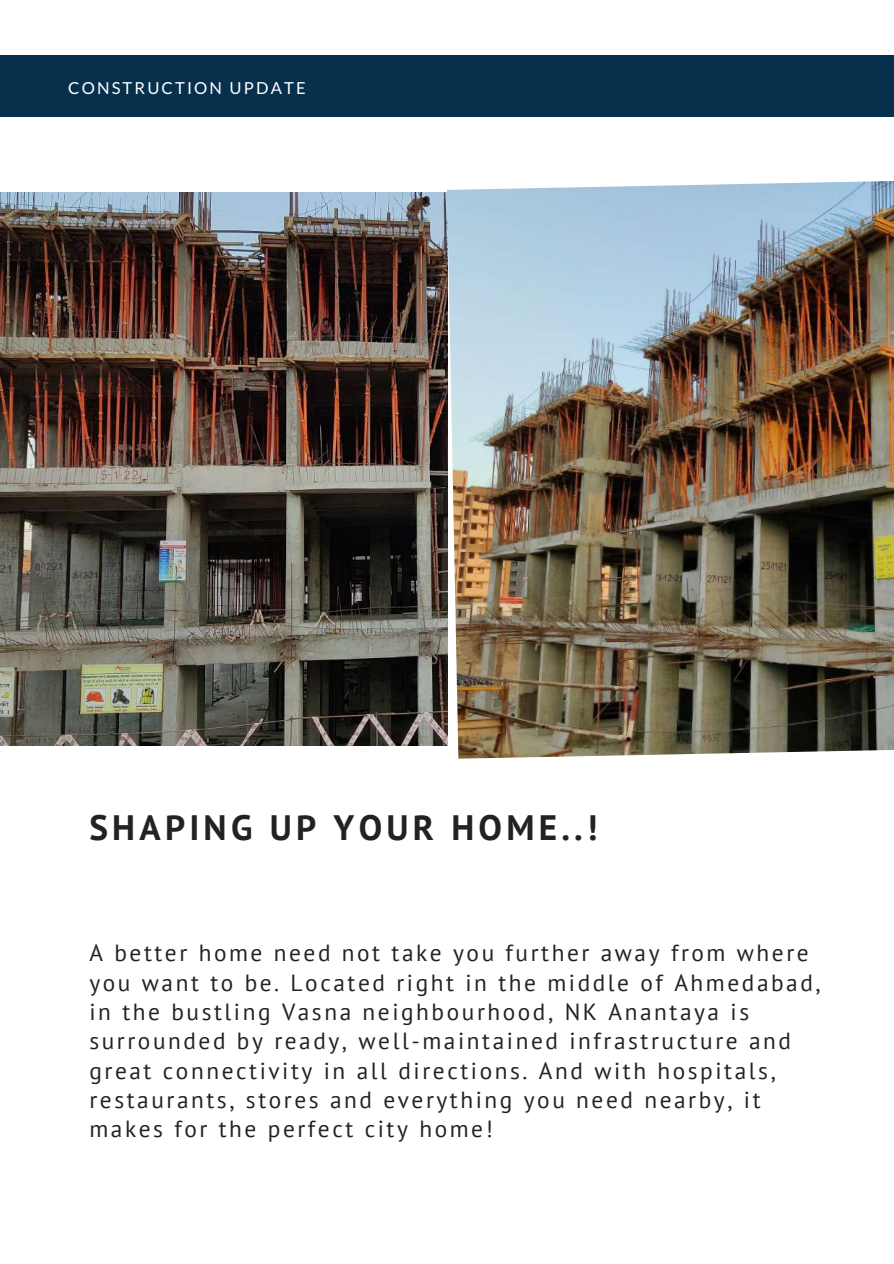
<style>
.page{position:relative;width:894px;height:1264px;background:#fff}
.page>*{position:absolute;margin:0;border:0;box-sizing:border-box;transform-origin:0 0}
.t1{font:700 35.25px "PT Sans";letter-spacing:.12em;color:#222}
.t2{font:23.25px/29.2px "PT Sans";letter-spacing:.11em;color:#222}
.t3{font:16.5px "Lato";letter-spacing:.13em;color:#fff}
</style>
<div class="page">
<div style="left:0;top:55px;width:893px;height:61px;background:#07304d"></div>
<img style="left:0;top:192px;width:447px;height:553px">
<img style="left:447px;top:181px;width:446px;height:577px">
<p class="t3" style="left:68px;top:78px;width:239px">CONSTRUCTION UPDATE</p>
<h1 class="t1" style="left:89px;top:804px;width:509px">SHAPING UP YOUR HOME..!</h1>
<p class="t2" style="left:89px;top:938px;width:732px">A better home need not take you further away from where you want to be. Located right in the middle of Ahmedabad, in the bustling Vasna neighbourhood, NK Anantaya is surrounded by ready, well-maintained infrastructure and great connectivity in all directions. And with hospitals, restaurants, stores and everything you need nearby, it makes for the perfect city home!</p>
</div>
